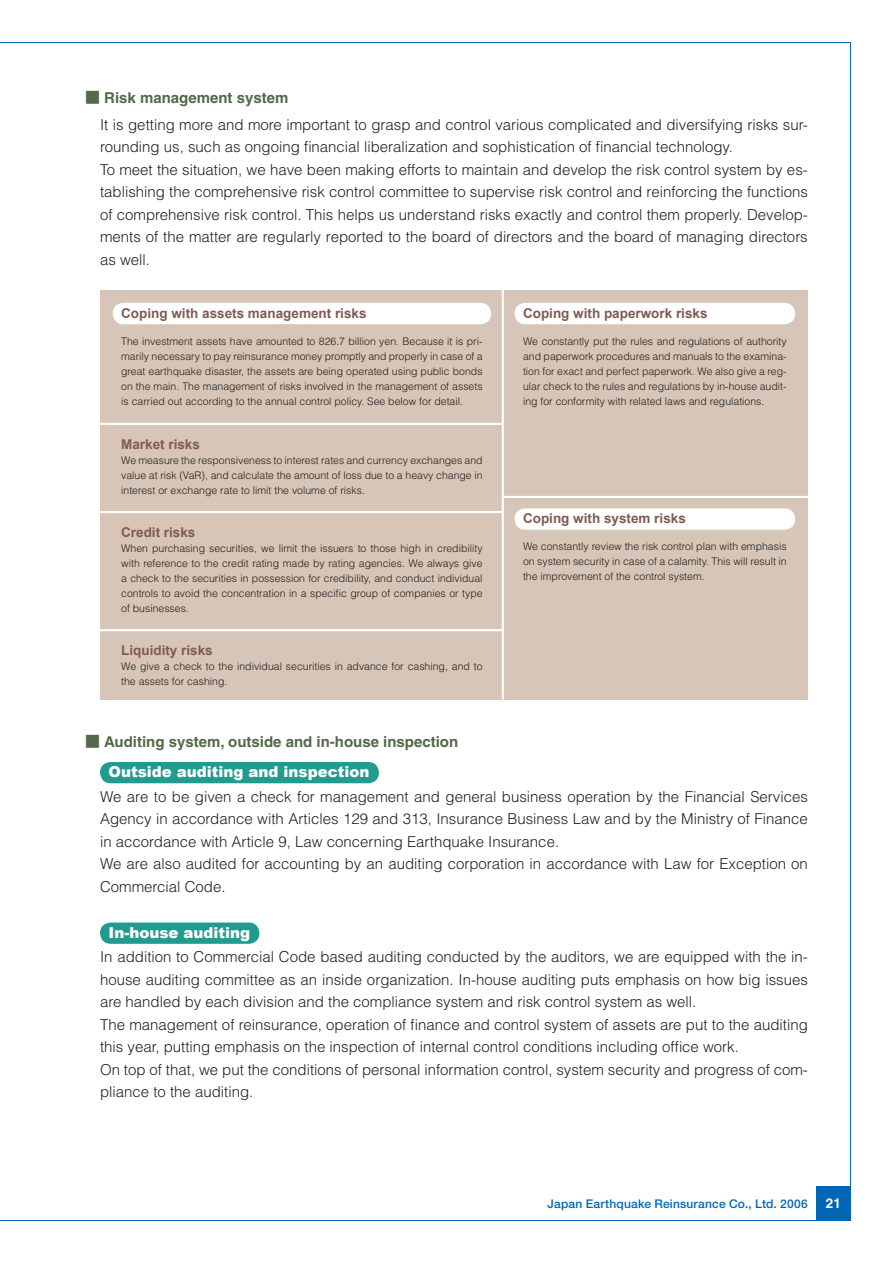
<style>
.page{position:relative;width:893px;height:1263px;background:#fff}
.page>*{position:absolute;margin:0;border:0;box-sizing:border-box;transform-origin:0 0}
._03_本文01{font:300 15px/22.5px "Helvetica";color:#231f20}
._02_小見出し01{font:700 15px "Helvetica";color:#536949}
._02_小見出し03{font:900 15px "Arial";color:#fff}
._02_小見出し02{font:700 13.5px "Arial";color:#815a54}
.t1{font:700 13.5px "Helvetica";color:#fff}
.t2{font:500 12px "Helvetica Neue";letter-spacing:.015em;color:#0166b3}
._04_キャプション01{font:300 10.5px/15px "Helvetica";color:#231f20;text-align:justify}
.s1{font-family:"Gothic MB101 Pro"}
</style>
<div class="page">
<div style="left:816px;top:1186px;width:34px;height:34px;background:#0166b3"></div>
<div style="left:100px;top:290px;width:708px;height:409px;background:#d7c6b7"></div>
<div style="left:113px;top:303px;width:378px;height:21px;background:#fff"></div>
<hr style="left:100px;top:423px;width:403px;height:2px;background:#fff">
<hr style="left:502px;top:288px;width:2px;height:411px;background:#fff">
<hr style="left:503px;top:496px;width:305px;height:2px;background:#fff">
<div style="left:514px;top:303px;width:281px;height:21px;background:#fff"></div>
<svg style="left:514px;top:508px;width:281px;height:22px;background:#fcfcfb"></svg>
<hr style="left:100px;top:511px;width:403px;height:2px;background:#fff">
<hr style="left:100px;top:629px;width:403px;height:2px;background:#fff">
<div style="left:100px;top:762px;width:279px;height:21px;background:#229b8f"></div>
<svg style="left:100px;top:922px;width:159px;height:22px;background:#2ea095"></svg>
<p class="_02_小見出し01" style="left:85px;top:88px;width:205px"><span class="s1">■</span> Risk management system</p>
<p class="_03_本文01" style="left:100px;top:113px;width:709px">It is getting more and more important to grasp and control various complicated and diversifying risks sur&shy;rounding us, such as ongoing financial liberalization and sophistication of financial technology.</p>
<p class="_03_本文01" style="left:100px;top:158px;width:709px;text-align:justify">To meet the situation, we have been making efforts to maintain and develop the risk control system by es&shy;tablishing the comprehensive risk control committee to supervise risk control and reinforcing the functions of comprehensive risk control. This helps us understand risks exactly and control them properly. Develop&shy;ments of the matter are regularly reported to the board of directors and the board of managing directors as well.</p>
<p class="_02_小見出し02" style="left:121px;top:304px;width:247px">Coping with assets management risks</p>
<p class="_04_キャプション01" style="left:121px;top:333px;width:363px">The investment assets have amounted to 826.7 billion yen. Because it is pri&shy;marily necessary to pay reinsurance money promptly and properly in case of a great earthquake disaster, the assets are being operated using public bonds on the main. The management of risks involved in the management of assets is carried out according to the annual control policy. See below for detail.</p>
<p class="_02_小見出し02" style="left:121px;top:435px;width:80px">Market risks</p>
<p class="_04_キャプション01" style="left:121px;top:452px;width:363px">We measure the responsiveness to interest rates and currency exchanges and value at risk (VaR), and calculate the amount of loss due to a heavy change in interest or exchange rate to limit the volume of risks.</p>
<p class="_02_小見出し02" style="left:121px;top:523px;width:76px">Credit risks</p>
<p class="_04_キャプション01" style="left:121px;top:540px;width:363px">When purchasing securities, we limit the issuers to those high in credibility with reference to the credit rating made by rating agencies. We always give a check to the securities in possession for credibility, and conduct individual controls to avoid the concentration in a specific group of companies or type of businesses.</p>
<p class="_02_小見出し02" style="left:121px;top:641px;width:93px">Liquidity risks</p>
<p class="_04_キャプション01" style="left:121px;top:659px;width:363px">We give a check to the individual securities in advance for cashing, and to the assets for cashing.</p>
<p class="_02_小見出し01" style="left:85px;top:732px;width:375px"><span class="s1">■</span> Auditing system, outside and in-house inspection</p>
<p class="_02_小見出し03" style="left:109px;top:763px;width:262px">Outside auditing and inspection</p>
<p class="_02_小見出し02" style="left:523px;top:304px;width:186px">Coping with paperwork risks</p>
<p class="_04_キャプション01" style="left:523px;top:333px;width:265px">We constantly put the rules and regulations of authority and paperwork procedures and manuals to the examina&shy;tion for exact and perfect paperwork. We also give a reg&shy;ular check to the rules and regulations by in-house audit&shy;ing for conformity with related laws and regulations.</p>
<p class="_02_小見出し02" style="left:523px;top:509px;width:164px">Coping with system risks</p>
<p class="_04_キャプション01" style="left:523px;top:539px;width:265px">We constantly review the risk control plan with emphasis on system security in case of a calamity. This will result in the improvement of the control system.</p>
<p class="_03_本文01" style="left:100px;top:785px;width:709px;text-align:justify">We are to be given a check for management and general business operation by the Financial Services Agency in accordance with Articles 129 and 313, Insurance Business Law and by the Ministry of Finance in accordance with Article 9, Law concerning Earthquake Insurance.</p>
<p class="_03_本文01" style="left:100px;top:852px;width:709px">We are also audited for accounting by an auditing corporation in accordance with Law for Exception on<br>Commercial Code.</p>
<p class="_02_小見出し03" style="left:109px;top:924px;width:143px">In-house auditing</p>
<p class="_03_本文01" style="left:100px;top:945px;width:709px;text-align:justify">In addition to Commercial Code based auditing conducted by the auditors, we are equipped with the in&shy;house auditing committee as an inside organization. In-house auditing puts emphasis on how big issues are handled by each division and the compliance system and risk control system as well.</p>
<p class="_03_本文01" style="left:100px;top:1013px;width:709px">The management of reinsurance, operation of finance and control system of assets are put to the auditing this year, putting emphasis on the inspection of internal control conditions including office work.</p>
<p class="_03_本文01" style="left:100px;top:1058px;width:709px">On top of that, we put the conditions of personal information control, system security and progress of com&shy;pliance to the auditing.</p>
<p class="t2" style="left:547px;top:1196px;width:262px">Japan Earthquake Reinsurance Co., Ltd. 2006</p>
<p class="t1" style="left:826px;top:1195px;width:17px">21</p>
</div>
